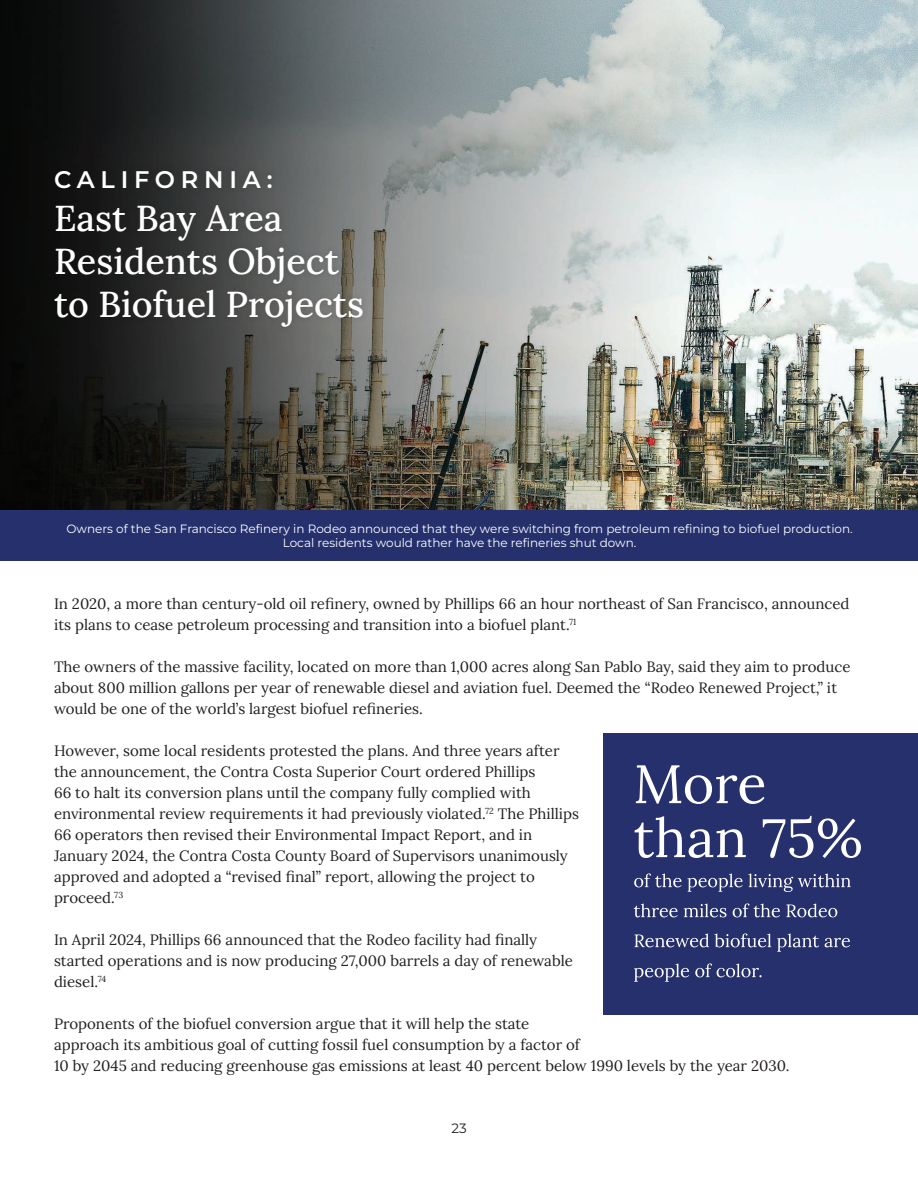
<style>
.page{position:relative;width:918px;height:1188px;background:#fff}
.page>*{position:absolute;margin:0;border:0;box-sizing:border-box;transform-origin:0 0}
.t1{font:500 36px/43.2px "Lora";color:#fff}
.t2{font:600 24px "Montserrat";letter-spacing:.24em;color:#fff}
.t3{font:15px/21px "Lora";color:#231f20}
.t4{font:13.5px "Montserrat";color:#231f20}
.t5{font:12px/14.4px "Montserrat";color:#fff;text-align:center}
</style>
<div class="page">
<img style="left:0;top:0;width:918px;height:510px">
<div style="left:47px;top:163px;width:323px;height:171px;background:#231f20;opacity:.08"></div>
<div style="left:0;top:510px;width:918px;height:50px;background:#25306d"></div>
<div style="left:603px;top:733px;width:315px;height:281px;background:#25306d"></div>
<svg style="left:634px;top:963px;width:128px;height:19px"></svg>
<svg style="left:634px;top:933px;width:216px;height:19px"></svg>
<svg style="left:634px;top:903px;width:203px;height:14px"></svg>
<svg style="left:634px;top:873px;width:217px;height:19px"></svg>
<svg style="left:635px;top:816px;width:226px;height:42px"></svg>
<svg style="left:636px;top:765px;width:128px;height:39px"></svg>
<h2 class="t2" style="left:54px;top:162px;width:220px">CALIFORNIA:</h2>
<h1 class="t1" style="left:54px;top:194px;width:312px">East Bay Area<br>Residents Object to Biofuel Projects</h1>
<p class="t5" style="left:66px;top:521px;width:788px">Owners of the San Francisco Refinery in Rodeo announced that they were switching from petroleum refining to biofuel production.<br>Local residents would rather have the refineries shut down.</p>
<p class="t3" style="left:54px;top:592px;width:797px">In 2020, a more than century-old oil refinery, owned by Phillips 66 an hour northeast of San Francisco, announced its plans to cease petroleum processing and transition into a biofuel plant.<sup>71</sup></p>
<p class="t3" style="left:54px;top:655px;width:798px">The owners of the massive facility, located on more than 1,000 acres along San Pablo Bay, said they aim to produce about 800 million gallons per year of renewable diesel and aviation fuel. Deemed the “Rodeo Renewed Project,” it would be one of the world’s largest biofuel refineries.</p>
<p class="t3" style="left:54px;top:739px;width:527px">However, some local residents protested the plans. And three years after the announcement, the Contra Costa Superior Court ordered Phillips<br>66 to halt its conversion plans until the company fully complied with environmental review requirements it had previously violated.<sup>72</sup> The Phillips 66 operators then revised their Environmental Impact Report, and in January 2024, the Contra Costa County Board of Supervisors unanimously approved and adopted a “revised final” report, allowing the project to proceed.<sup>73</sup></p>
<p class="t3" style="left:54px;top:928px;width:520px">In April 2024, Phillips 66 announced that the Rodeo facility had finally started operations and is now producing 27,000 barrels a day of renewable diesel.<sup>74</sup></p>
<p class="t3" style="left:54px;top:1012px;width:737px">Proponents of the biofuel conversion argue that it will help the state<br>approach its ambitious goal of cutting fossil fuel consumption by a factor of<br>10 by 2045 and reducing greenhouse gas emissions at least 40 percent below 1990 levels by the year 2030.</p>
<p class="t4" style="left:451px;top:1119px;width:17px">23</p>
</div>
